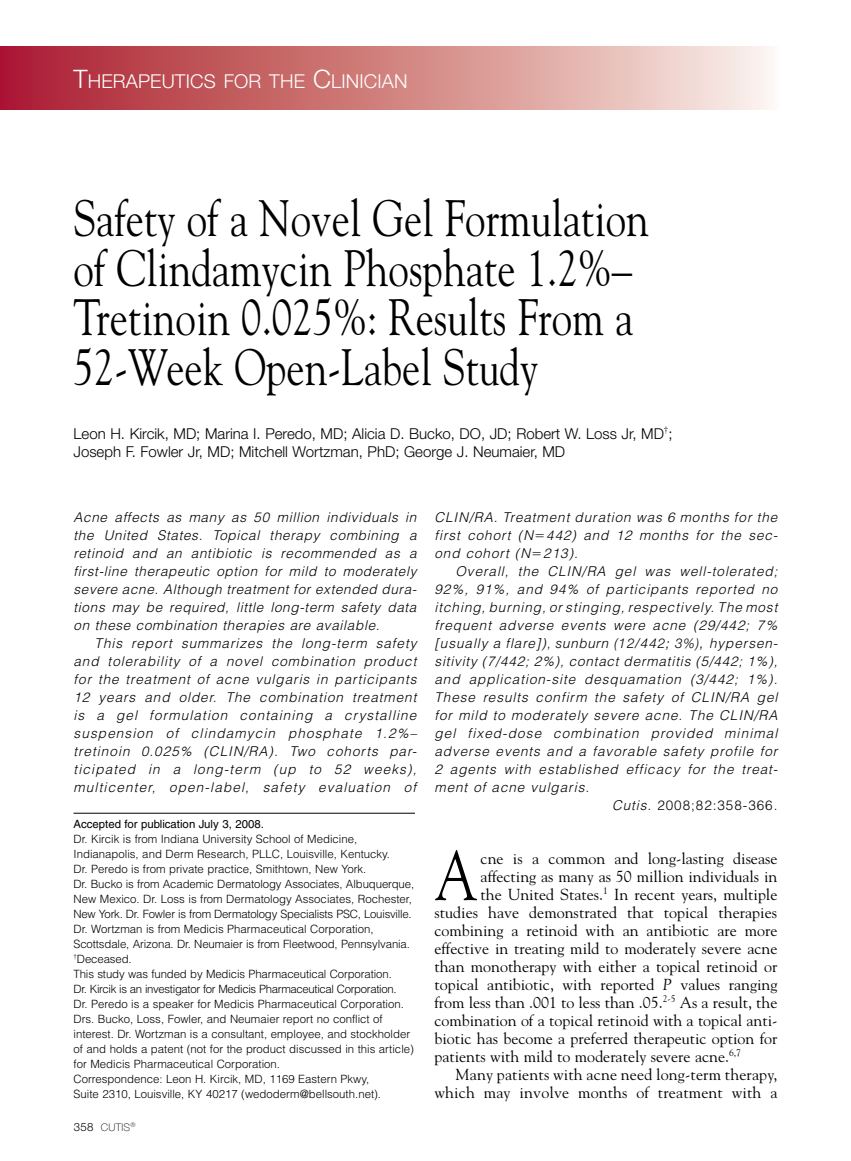
<style>
.page{position:relative;width:851px;height:1161px;background:#fff}
.page>*{position:absolute;margin:0;border:0;box-sizing:border-box;transform-origin:0 0}
.t1{font:69.6px "Goudy";color:#000;scale:.8 1}
.t2{font:51px/49.5px "Goudy";color:#000;scale:.8 1}
.t3{font:300 19.2px "Helvetica Neue";letter-spacing:.005em;color:#fff}
.t4{font:15.9px "Goudy";color:#000}
.t5{font:300 15px/18px "Helvetica Neue";color:#000}
.t6{font:italic 300 13.5px/18px "Helvetica";letter-spacing:.07em;color:#000;text-align:justify}
.t7{font:300 13.5px "Helvetica";letter-spacing:.07em;color:#000}
.t8{font:300 11.4px/15px "Helvetica";color:#000}
.t9{font:11.4px "Helvetica";color:#000}
.t10{font:100 10.5px "Helvetica Neue";letter-spacing:.025em;color:#000}
.s1{font-size:25.5px}
.s2{font-weight:300;font-size:11.4px}
.s3{font-family:"Mathematical Pi One";font-weight:400;font-style:normal}
.s4{font-family:"Helvetica Neue"}
.s5{font-style:italic}
</style>
<div class="page">
<div style="left:0;top:46px;width:778px;height:64px;background:linear-gradient(to right,#a91927,#fbf1e5)"></div>
<hr style="left:74px;top:813px;width:341px;height:1px;background:#000">
<h3 class="t3" style="left:74px;top:69px;width:335px"><span class="s1">T</span>herapeutics for the <span class="s1">C</span>linician</h3>
<h2 class="t2" style="left:74px;top:192px;width:720px">Safety of a Novel Gel Formulation of Clindamycin Phosphate 1.2%–<br>Tretinoin 0.025%: Results From a<br>52-Week Open-Label Study</h2>
<p class="t5" style="left:74px;top:424px;width:600px">Leon H. Kircik, MD; Marina I. Peredo, MD; Alicia D. Bucko, DO, JD; Robert W. Loss Jr, MD<sup>†</sup>;<br>Joseph F. Fowler Jr, MD; Mitchell Wortzman, PhD; George J. Neumaier, MD</p>
<p class="t6" style="left:74px;top:508px;width:345px">Acne affects as many as 50 million individuals in the United States. Topical therapy combining a retinoid and an antibiotic is recommended as a first-line therapeutic option for mild to moderately severe acne. Although treatment for extended dura&shy;tions may be required, little long-term safety data on these combination therapies are available.</p>
<p class="t6" style="left:74px;top:634px;width:345px;text-indent:21px">This report summarizes the long-term safety and tolerability of a novel combination product for the treatment of acne vulgaris in participants 12 years and older. The combination treatment is a gel formulation containing a crystalline suspension of clindamycin phosphate 1.2%– tretinoin 0.025% (CLIN/RA). Two cohorts par&shy;ticipated in a long-term (up to 52 weeks), multicenter, open-label, safety evaluation of</p>
<p class="t9" style="left:74px;top:818px;width:192px">Accepted for publication July 3, 2008.</p>
<p class="t8" style="left:74px;top:832px;width:342px">Dr. Kircik is from Indiana University School of Medicine, Indianapolis, and Derm Research, PLLC, Louisville, Kentucky.<br>Dr. Peredo is from private practice, Smithtown, New York.<br>Dr. Bucko is from Academic Dermatology Associates, Albuquerque, New Mexico. Dr. Loss is from Dermatology Associates, Rochester, New York. Dr. Fowler is from Dermatology Specialists PSC, Louisville.<br>Dr. Wortzman is from Medicis Pharmaceutical Corporation, Scottsdale, Arizona. Dr. Neumaier is from Fleetwood, Pennsylvania. <sup>†</sup>Deceased.<br>This study was funded by Medicis Pharmaceutical Corporation.<br>Dr. Kircik is an investigator for Medicis Pharmaceutical Corporation.<br>Dr. Peredo is a speaker for Medicis Pharmaceutical Corporation.<br>Drs. Bucko, Loss, Fowler, and Neumaier report no conflict of interest. Dr. Wortzman is a consultant, employee, and stockholder of and holds a patent (not for the product discussed in this article) for Medicis Pharmaceutical Corporation.<br>Correspondence: Leon H. Kircik, MD, 1169 Eastern Pkwy,<br>Suite 2310, Louisville, KY 40217 (wedoderm@bellsouth.net).</p>
<p class="t10" style="left:74px;top:1122px;width:63px"><span class="s2">358</span> CUTIS<sup>®</sup></p>
<p class="t6" style="left:434px;top:508px;width:345px">CLIN/RA. Treatment duration was 6 months for the first cohort (N<span class="s3">5</span>442) and 12 months for the sec&shy;ond cohort (N<span class="s3">5</span>213).</p>
<p class="t6" style="left:455px;top:562px;width:323px">Overall, the CLIN/RA gel was well-tolerated;</p>
<p class="t6" style="left:434px;top:580px;width:344px">92%, 91%, and 94% of participants reported no</p>
<p class="t6" style="left:434px;top:598px;width:344px">itching, burning, or stinging, respectively. The most</p>
<p class="t6" style="left:434px;top:616px;width:344px">frequent adverse events were acne (29/442; 7%</p>
<p class="t6" style="left:434px;top:634px;width:345px">[usually a flare]), <span class="s4">sunburn (12/442; 3%),</span> hypersen-</p>
<p class="t6" style="left:434px;top:652px;width:344px">sitivity (7/442; 2%), contact dermatitis (5/442; 1%),</p>
<p class="t6" style="left:434px;top:670px;width:344px">and application-site desquamation (3/442; 1%).</p>
<p class="t6" style="left:434px;top:688px;width:344px">These results confirm the safety of CLIN/RA gel</p>
<p class="t6" style="left:434px;top:706px;width:344px">for mild to moderately severe acne. The CLIN/RA</p>
<p class="t6" style="left:434px;top:724px;width:344px">gel fixed-dose combination provided minimal</p>
<p class="t6" style="left:434px;top:742px;width:344px">adverse events and a favorable safety profile for</p>
<p class="t6" style="left:434px;top:760px;width:345px">2 agents with established efficacy for the treat-</p>
<p class="t6" style="left:434px;top:778px;width:156px">ment of acne vulgaris.</p>
<p class="t7" style="left:612px;top:797px;width:167px"><span class="s5">Cutis.</span> 2008;82:358-366.</p>
<h1 class="t1" style="left:434px;top:833px;width:56px">A</h1>
<p class="t4" style="left:480px;top:849px;width:298px">cne is a common and long-lasting disease</p>
<p class="t4" style="left:480px;top:867px;width:298px">affecting as many as 50 million individuals in</p>
<p class="t4" style="left:480px;top:885px;width:298px">the United States.<sup>1</sup> In recent years, multiple</p>
<p class="t4" style="left:434px;top:903px;width:344px">studies have demonstrated that topical therapies</p>
<p class="t4" style="left:434px;top:921px;width:344px">combining a retinoid with an antibiotic are more</p>
<p class="t4" style="left:434px;top:939px;width:344px">effective in treating mild to moderately severe acne</p>
<p class="t4" style="left:434px;top:957px;width:344px">than monotherapy with either a topical retinoid or</p>
<p class="t4" style="left:434px;top:975px;width:344px">topical antibiotic, with reported <span class="s5">P</span> values ranging</p>
<p class="t4" style="left:434px;top:993px;width:344px">from less than .001 to less than .05.<sup>2-5</sup> As a result, the</p>
<p class="t4" style="left:434px;top:1011px;width:344px">combination of a topical retinoid with a topical anti-</p>
<p class="t4" style="left:434px;top:1029px;width:344px">biotic has become a preferred therapeutic option for</p>
<p class="t4" style="left:434px;top:1047px;width:308px">patients with mild to moderately severe acne.<sup>6,7</sup></p>
<p class="t4" style="left:455px;top:1065px;width:323px">Many patients with acne need long-term therapy,</p>
<p class="t4" style="left:434px;top:1083px;width:344px">which may involve months of treatment with a</p>
</div>
